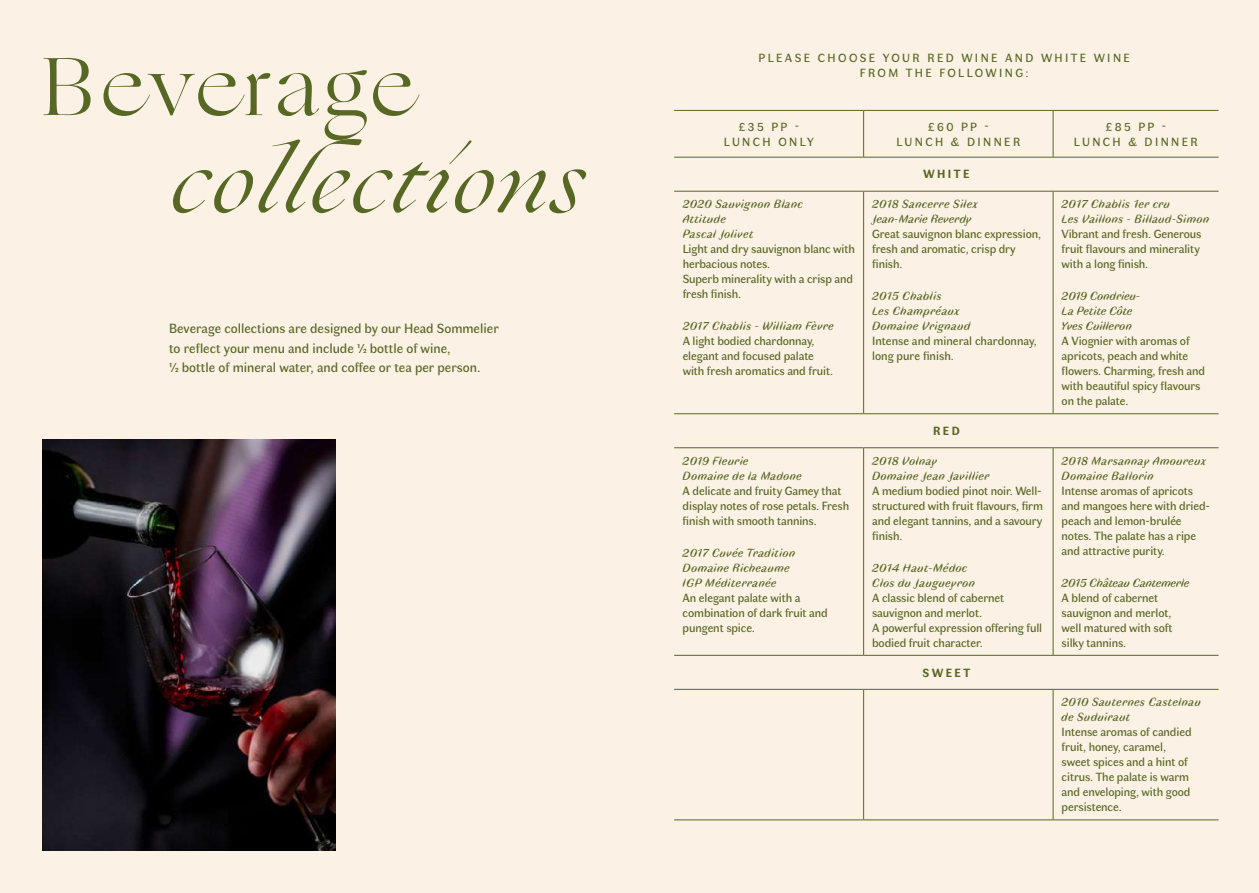
<style>
.page{position:relative;width:1259px;height:893px;background:#fbf1e4}
.page>*{position:absolute;margin:0;border:0;box-sizing:border-box;transform-origin:0 0}
.t1{font:italic 82.5px "Ogg";letter-spacing:.02em;color:#576724}
.t2{font:82.5px "Ogg";letter-spacing:.075em;color:#576724}
.t3{font:13.5px/19.5px "Faune Text";color:#576724}
.t4{font:12px/15px "Faune Text";letter-spacing:-.01em;color:#576724}
.t5{font:italic 12px/15px "Faune Text";letter-spacing:.015em;color:#576724}
.t6{font:12px/15px "Faune Text";letter-spacing:.2em;color:#576724;text-align:center}
.t7{font:italic 12px/15px "Faune Text";letter-spacing:-.01em;color:#576724}
.t8{font:italic 12px "Faune Text";letter-spacing:-.025em;color:#576724}
.t9{font:700 12px "Faune Text";letter-spacing:.2em;color:#576724}
</style>
<div class="page">
<img style="left:43px;top:439px;width:292px;height:411px">
<hr style="left:674px;top:110px;width:189px;height:1px;background:#576724">
<hr style="left:863px;top:111px;width:1px;height:46px;background:#576724">
<hr style="left:863px;top:110px;width:190px;height:1px;background:#576724">
<hr style="left:1052px;top:111px;width:1px;height:46px;background:#576724">
<hr style="left:1053px;top:110px;width:165px;height:1px;background:#576724">
<hr style="left:674px;top:157px;width:189px;height:1px;background:#576724">
<hr style="left:863px;top:157px;width:190px;height:1px;background:#576724">
<hr style="left:1053px;top:157px;width:165px;height:1px;background:#576724">
<hr style="left:674px;top:191px;width:189px;height:1px;background:#576724">
<hr style="left:863px;top:192px;width:1px;height:221px;background:#576724">
<hr style="left:863px;top:191px;width:190px;height:1px;background:#576724">
<hr style="left:1052px;top:192px;width:1px;height:221px;background:#576724">
<hr style="left:1053px;top:191px;width:165px;height:1px;background:#576724">
<hr style="left:674px;top:413px;width:189px;height:1px;background:#576724">
<hr style="left:863px;top:413px;width:190px;height:1px;background:#576724">
<hr style="left:1053px;top:413px;width:165px;height:1px;background:#576724">
<hr style="left:674px;top:447px;width:189px;height:1px;background:#576724">
<hr style="left:863px;top:448px;width:1px;height:207px;background:#576724">
<hr style="left:863px;top:447px;width:190px;height:1px;background:#576724">
<hr style="left:1052px;top:448px;width:1px;height:207px;background:#576724">
<hr style="left:1053px;top:447px;width:165px;height:1px;background:#576724">
<hr style="left:674px;top:655px;width:189px;height:1px;background:#576724">
<hr style="left:863px;top:655px;width:190px;height:1px;background:#576724">
<hr style="left:1053px;top:655px;width:165px;height:1px;background:#576724">
<hr style="left:674px;top:689px;width:189px;height:1px;background:#576724">
<hr style="left:674px;top:819px;width:189px;height:1px;background:#576724">
<hr style="left:863px;top:690px;width:1px;height:129px;background:#576724">
<hr style="left:863px;top:689px;width:190px;height:1px;background:#576724">
<hr style="left:863px;top:819px;width:190px;height:1px;background:#576724">
<hr style="left:1052px;top:690px;width:1px;height:129px;background:#576724">
<hr style="left:1053px;top:689px;width:165px;height:1px;background:#576724">
<hr style="left:1053px;top:819px;width:165px;height:1px;background:#576724">
<h1 class="t2" style="left:43px;top:33px;width:372px">Beverage</h1>
<h1 class="t1" style="left:170px;top:123px;width:415px">collections</h1>
<p class="t3" style="left:169px;top:319px;width:331px">Beverage collections are designed by our Head Sommelier to reflect your menu and include ½ bottle of wine,<br>½ bottle of mineral water, and coffee or tea per person.</p>
<p class="t6" style="left:758px;top:50px;width:373px">PLEASE CHOOSE YOUR RED WINE AND WHITE WINE<br>FROM THE FOLLOWING:</p>
<p class="t6" style="left:724px;top:119px;width:91px">£35 PP -<br>LUNCH ONLY</p>
<p class="t6" style="left:896px;top:119px;width:125px">£60 PP -<br>LUNCH &amp; DINNER</p>
<p class="t6" style="left:1074px;top:119px;width:125px">£85 PP -<br>LUNCH &amp; DINNER</p>
<p class="t9" style="left:923px;top:166px;width:48px">WHITE</p>
<p class="t5" style="left:682px;top:196px;width:122px">2020 Sauvignon Blanc<br>Attitude<br>Pascal Jolivet</p>
<p class="t4" style="left:682px;top:241px;width:174px">Light and dry sauvignon blanc with herbacious notes.<br>Superb minerality with a crisp and fresh finish.</p>
<p class="t5" style="left:682px;top:318px;width:153px">2017 Chablis - William Fèvre</p>
<p class="t4" style="left:682px;top:333px;width:152px">A light bodied chardonnay, elegant and focused palate with fresh aromatics and fruit.</p>
<p class="t5" style="left:872px;top:196px;width:107px">2018 Sancerre Silex<br>Jean-Marie Reverdy</p>
<p class="t4" style="left:872px;top:226px;width:170px">Great sauvignon blanc expression, fresh and aromatic, crisp dry finish.</p>
<p class="t5" style="left:872px;top:288px;width:100px">2015 Chablis<br>Les Champréaux<br>Domaine Vrignaud</p>
<p class="t4" style="left:872px;top:333px;width:166px">Intense and mineral chardonnay, long pure finish.</p>
<p class="t5" style="left:1061px;top:196px;width:150px">2017 Chablis 1er cru<br>Les Vaillons - Billaud-Simon</p>
<p class="t4" style="left:1061px;top:226px;width:141px">Vibrant and fresh. Generous fruit flavours and minerality with a long finish.</p>
<p class="t7" style="left:1061px;top:288px;width:81px">2019 Condrieu-<br>La Petite Côte<br>Yves Cuilleron</p>
<p class="t4" style="left:1061px;top:333px;width:145px">A Viognier with aromas of apricots, peach and white flowers. Charming, fresh and with beautiful spicy flavours on the palate.</p>
<p class="t5" style="left:682px;top:453px;width:121px">2019 Fleurie<br>Domaine de la Madone</p>
<p class="t4" style="left:682px;top:483px;width:168px">A delicate and fruity Gamey that display notes of rose petals. Fresh finish with smooth tannins.</p>
<p class="t5" style="left:682px;top:545px;width:114px">2017 Cuvée Tradition<br>Domaine Richeaume<br>IGP Méditerranée</p>
<p class="t4" style="left:682px;top:590px;width:147px">An elegant palate with a combination of dark fruit and pungent spice.</p>
<p class="t9" style="left:933px;top:423px;width:28px">RED</p>
<p class="t5" style="left:872px;top:453px;width:119px">2018 Volnay<br>Domaine Jean Javillier</p>
<p class="t4" style="left:872px;top:483px;width:172px;text-align:justify">A medium bodied pinot noir. Well&shy;structured with fruit flavours, firm and elegant tannins, and a savoury finish.</p>
<p class="t5" style="left:872px;top:560px;width:105px">2014 Haut-Médoc<br>Clos du Jaugueyron</p>
<p class="t4" style="left:872px;top:590px;width:171px">A classic blend of cabernet sauvignon and merlot.<br>A powerful expression offering full bodied fruit character.</p>
<p class="t9" style="left:922px;top:664px;width:49px">SWEET</p>
<p class="t5" style="left:1061px;top:453px;width:146px">2018 Marsannay Amoureux<br>Domaine Ballorin</p>
<p class="t4" style="left:1061px;top:483px;width:150px">Intense aromas of apricots and mangoes here with dried&shy;peach and lemon-brulée notes. The palate has a ripe and attractive purity.</p>
<p class="t8" style="left:1061px;top:575px;width:130px">2015 Château Cantemerle</p>
<p class="t4" style="left:1061px;top:590px;width:113px">A blend of cabernet sauvignon and merlot, well matured with soft silky tannins.</p>
<p class="t5" style="left:1061px;top:694px;width:141px">2010 Sauternes Castelnau de Suduiraut</p>
<p class="t4" style="left:1061px;top:724px;width:131px">Intense aromas of candied fruit, honey, caramel, sweet spices and a hint of citrus. The palate is warm and enveloping, with good persistence.</p>
</div>
